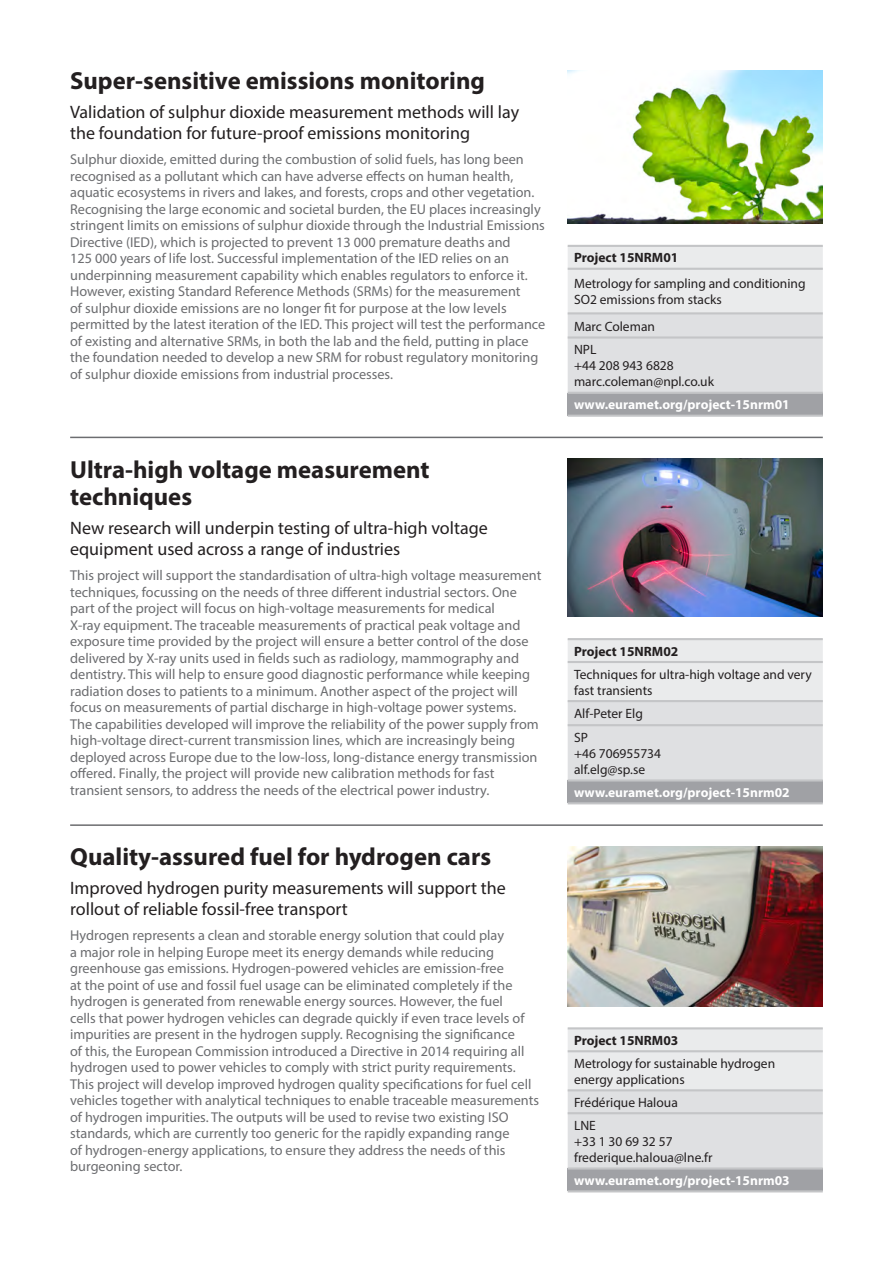
<style>
.page{position:relative;width:893px;height:1263px;background:#fff}
.page>*{position:absolute;margin:0;border:0;box-sizing:border-box;transform-origin:0 0}
.New_Smaller_Euramet{font:700 24.75px/27px "Myriad Pro";color:#231f20}
.New_Smaller_Euramet-2{font:18px/21px "Myriad Pro";color:#231f20}
.New_Smaller_Body_Tex{font:14.25px/16.5px "Myriad Pro";color:#6c6d70}
.Table_light{font:13.5px/16.2px "Myriad Pro";color:#231f20}
.Table_light-2{font:700 13.5px "Myriad Pro";color:#fff}
.Table_large{font:700 13.5px "Myriad Pro";color:#231f20}
</style>
<div class="page">
<img style="left:568px;top:70px;width:255px;height:154px">
<img style="left:568px;top:459px;width:255px;height:158px">
<svg style="left:568px;top:640px;width:255px;height:139px;background:#e3e4e6"></svg>
<div style="left:568px;top:780px;width:255px;height:23px;background:#a0a1a5"></div>
<hr style="left:568px;top:638px;width:255px;height:2px;background:#c4c5c7">
<hr style="left:568px;top:661px;width:255px;height:2px;background:#c4c5c7">
<hr style="left:568px;top:700px;width:255px;height:2px;background:#c4c5c7">
<hr style="left:568px;top:724px;width:255px;height:2px;background:#c4c5c7">
<hr style="left:568px;top:779px;width:255px;height:2px;background:#c4c5c7">
<hr style="left:568px;top:802px;width:255px;height:2px;background:#c4c5c7">
<img style="left:568px;top:846px;width:255px;height:160px">
<svg style="left:568px;top:1029px;width:255px;height:138px;background:#e3e4e6"></svg>
<div style="left:568px;top:1168px;width:255px;height:23px;background:#a0a1a5"></div>
<hr style="left:568px;top:1027px;width:255px;height:2px;background:#c4c5c7">
<hr style="left:568px;top:1050px;width:255px;height:2px;background:#c4c5c7">
<hr style="left:568px;top:1089px;width:255px;height:2px;background:#c4c5c7">
<hr style="left:568px;top:1112px;width:255px;height:2px;background:#c4c5c7">
<hr style="left:568px;top:1167px;width:255px;height:2px;background:#c4c5c7">
<hr style="left:568px;top:1190px;width:255px;height:2px;background:#c4c5c7">
<hr style="left:70px;top:437px;width:753px;height:1px;background:#6c6d70">
<hr style="left:70px;top:824px;width:753px;height:2px;background:#6c6d70">
<svg style="left:568px;top:247px;width:255px;height:145px;background:#e3e4e6"></svg>
<div style="left:568px;top:393px;width:255px;height:23px;background:#a0a1a5"></div>
<hr style="left:568px;top:245px;width:255px;height:2px;background:#c4c5c7">
<hr style="left:568px;top:268px;width:255px;height:2px;background:#c4c5c7">
<hr style="left:568px;top:312px;width:255px;height:2px;background:#c4c5c7">
<hr style="left:568px;top:336px;width:255px;height:3px;background:#c4c5c7">
<hr style="left:568px;top:392px;width:255px;height:2px;background:#c4c5c7">
<hr style="left:568px;top:415px;width:255px;height:2px;background:#c4c5c7">
<p class="New_Smaller_Euramet" style="left:70px;top:66px;width:416px">Super-sensitive emissions monitoring</p>
<p class="New_Smaller_Euramet-2" style="left:70px;top:101px;width:451px">Validation of sulphur dioxide measurement methods will lay the foundation for future-proof emissions monitoring</p>
<p class="New_Smaller_Body_Tex" style="left:70px;top:151px;width:477px">Sulphur dioxide, emitted during the combustion of solid fuels, has long been recognised as a pollutant which can have adverse effects on human health, aquatic ecosystems in rivers and lakes, and forests, crops and other vegetation.<br>Recognising the large economic and societal burden, the EU places increasingly stringent limits on emissions of sulphur dioxide through the Industrial Emissions Directive (IED), which is projected to prevent 13 000 premature deaths and<br>125 000 years of life lost. Successful implementation of the IED relies on an underpinning measurement capability which enables regulators to enforce it.<br>However, existing Standard Reference Methods (SRMs) for the measurement<br>of sulphur dioxide emissions are no longer fit for purpose at the low levels permitted by the latest iteration of the IED. This project will test the performance of existing and alternative SRMs, in both the lab and the field, putting in place the foundation needed to develop a new SRM for robust regulatory monitoring of sulphur dioxide emissions from industrial processes.</p>
<p class="New_Smaller_Euramet" style="left:70px;top:455px;width:361px">Ultra-high voltage measurement techniques</p>
<p class="New_Smaller_Euramet-2" style="left:70px;top:517px;width:419px">New research will underpin testing of ultra-high voltage equipment used across a range of industries</p>
<p class="New_Smaller_Body_Tex" style="left:70px;top:567px;width:473px">This project will support the standardisation of ultra-high voltage measurement techniques, focussing on the needs of three different industrial sectors. One part of the project will focus on high-voltage measurements for medical<br>X-ray equipment. The traceable measurements of practical peak voltage and exposure time provided by the project will ensure a better control of the dose delivered by X-ray units used in fields such as radiology, mammography and dentistry. This will help to ensure good diagnostic performance while keeping radiation doses to patients to a minimum. Another aspect of the project will focus on measurements of partial discharge in high-voltage power systems.<br>The capabilities developed will improve the reliability of the power supply from high-voltage direct-current transmission lines, which are increasingly being deployed across Europe due to the low-loss, long-distance energy transmission offered. Finally, the project will provide new calibration methods for fast transient sensors, to address the needs of the electrical power industry.</p>
<p class="New_Smaller_Euramet" style="left:70px;top:842px;width:422px">Quality-assured fuel for hydrogen cars</p>
<p class="New_Smaller_Euramet-2" style="left:70px;top:877px;width:437px">Improved hydrogen purity measurements will support the rollout of reliable fossil-free transport</p>
<p class="New_Smaller_Body_Tex" style="left:70px;top:927px;width:470px">Hydrogen represents a clean and storable energy solution that could play<br>a major role in helping Europe meet its energy demands while reducing greenhouse gas emissions. Hydrogen-powered vehicles are emission-free<br>at the point of use and fossil fuel usage can be eliminated completely if the hydrogen is generated from renewable energy sources. However, the fuel<br>cells that power hydrogen vehicles can degrade quickly if even trace levels of impurities are present in the hydrogen supply. Recognising the significance<br>of this, the European Commission introduced a Directive in 2014 requiring all hydrogen used to power vehicles to comply with strict purity requirements.<br>This project will develop improved hydrogen quality specifications for fuel cell vehicles together with analytical techniques to enable traceable measurements of hydrogen impurities. The outputs will be used to revise two existing ISO standards, which are currently too generic for the rapidly expanding range<br>of hydrogen-energy applications, to ensure they address the needs of this burgeoning sector.</p>
<p class="Table_large" style="left:574px;top:249px;width:106px">Project 15NRM01</p>
<p class="Table_light" style="left:574px;top:275px;width:233px">Metrology for sampling and conditioning<br>SO2 emissions from stacks</p>
<p class="Table_light" style="left:574px;top:318px;width:82px">Marc Coleman</p>
<p class="Table_light" style="left:574px;top:341px;width:24px">NPL</p>
<p class="Table_light" style="left:574px;top:357px;width:101px">+44 208 943 6828</p>
<p class="Table_light" style="left:574px;top:374px;width:141px">marc.coleman@npl.co.uk</p>
<p class="Table_light-2" style="left:574px;top:396px;width:217px">www.euramet.org/project-15nrm01</p>
<p class="Table_large" style="left:574px;top:642px;width:106px">Project 15NRM02</p>
<p class="Table_light" style="left:574px;top:666px;width:239px">Techniques for ultra-high voltage and very fast transients</p>
<p class="Table_light" style="left:574px;top:705px;width:70px">Alf-Peter Elg</p>
<p class="Table_light" style="left:574px;top:729px;width:15px">SP</p>
<p class="Table_light" style="left:574px;top:745px;width:89px">+46 706955734</p>
<p class="Table_light" style="left:574px;top:761px;width:73px">alf.elg@sp.se</p>
<p class="Table_light-2" style="left:574px;top:784px;width:217px">www.euramet.org/project-15nrm02</p>
<p class="Table_large" style="left:574px;top:1031px;width:106px">Project 15NRM03</p>
<p class="Table_light" style="left:574px;top:1055px;width:203px">Metrology for sustainable hydrogen energy applications</p>
<p class="Table_light" style="left:574px;top:1094px;width:105px">Frédérique Haloua</p>
<p class="Table_light" style="left:574px;top:1117px;width:23px">LNE</p>
<p class="Table_light" style="left:574px;top:1133px;width:100px">+33 1 30 69 32 57</p>
<p class="Table_light" style="left:574px;top:1149px;width:140px">frederique.haloua@lne.fr</p>
<p class="Table_light-2" style="left:574px;top:1172px;width:217px">www.euramet.org/project-15nrm03</p>
</div>
